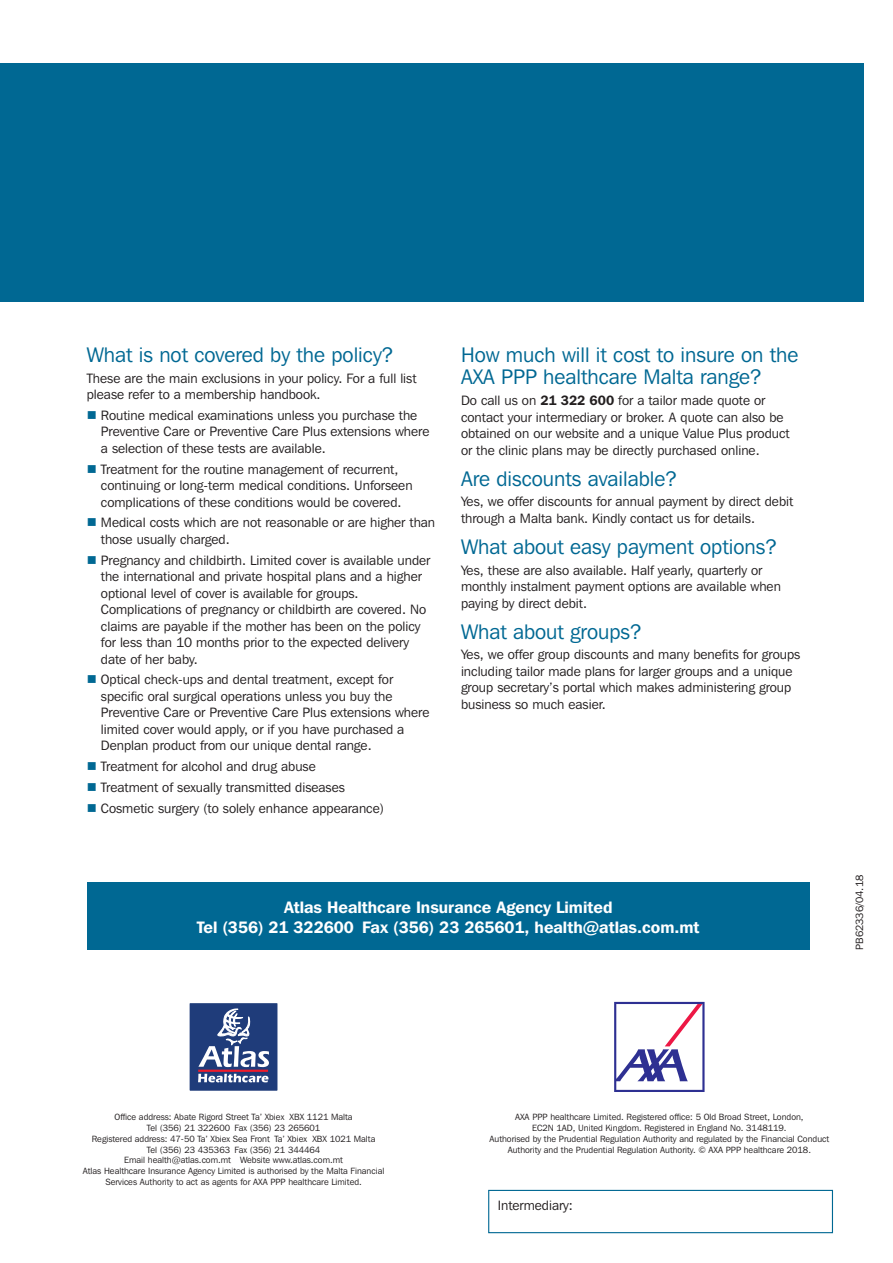
<style>
.page{position:relative;width:893px;height:1263px;background:#fff}
.page>*{position:absolute;margin:0;border:0;box-sizing:border-box;transform-origin:0 0}
.QUESTION{font:21px/22.5px "Franklin Gothic IT Cby BT";color:#006893}
.t1{font:600 16.5px "Franklin Gothic IT Cby BT";color:#fff}
.COPY{font:13.5px/16.5px "Franklin Gothic IT Cby BT";color:#231f20}
.List_Paragraph{font:10.5px "Franklin Gothic IT Cby BT";color:#231f20}
.COPY-2{font:9px/10.8px "Franklin Gothic IT Cby BT";color:#231f20;text-align:center}
.s1{color:#006893}
.s2{font-weight:600}
</style>
<div class="page">
<div style="left:488px;top:1190px;width:345px;height:43px;border:1px solid #006893"></div>
<div style="left:87px;top:882px;width:723px;height:68px;background:#006893"></div>
<div style="left:0;top:64px;width:863px;height:238px;background:#006893"></div>
<div style="left:189px;top:1002px;width:89px;height:89px;background:#1f3c7a"></div>
<div style="left:188px;top:1002px;width:91px;height:90px;border:1px solid #fff"></div>
<hr style="left:198px;top:1069px;width:70px;height:3px;background:#ee1b2b">
<svg style="left:198px;top:1008px;width:71px;height:59px"></svg>
<svg style="left:198px;top:1074px;width:70px;height:8px"></svg>
<svg style="left:614px;top:1002px;width:91px;height:90px"></svg>
<p class="QUESTION" style="left:87px;top:343px;width:308px">What is not covered by the policy?</p>
<p class="COPY" style="left:87px;top:369px;width:331px">These are the main exclusions in your policy. For a full list please refer to a membership handbook.</p>
<p class="COPY" style="left:101px;top:407px;width:330px;text-indent:-14px"><span class="s1">■</span> Routine medical examinations unless you purchase the<br>Preventive Care or Preventive Care Plus extensions where a selection of these tests are available.</p>
<p class="COPY" style="left:101px;top:460px;width:313px;text-indent:-14px"><span class="s1">■</span> Treatment for the routine management of recurrent, continuing or long-term medical conditions. Unforseen complications of these conditions would be covered.</p>
<p class="COPY" style="left:101px;top:514px;width:336px;text-indent:-14px"><span class="s1">■</span> Medical costs which are not reasonable or are higher than those usually charged.</p>
<p class="COPY" style="left:101px;top:551px;width:331px;text-indent:-14px"><span class="s1">■</span> Pregnancy and childbirth. Limited cover is available under the international and private hospital plans and a higher optional level of cover is available for groups.<br>Complications of pregnancy or childbirth are covered. No claims are payable if the mother has been on the policy for less than 10 months prior to the expected delivery date of her baby.</p>
<p class="COPY" style="left:101px;top:671px;width:330px;text-indent:-14px"><span class="s1">■</span> Optical check-ups and dental treatment, except for specific oral surgical operations unless you buy the Preventive Care or Preventive Care Plus extensions where limited cover would apply, or if you have purchased a Denplan product from our unique dental range.</p>
<p class="COPY" style="left:87px;top:758px;width:230px"><span class="s1">■</span> Treatment for alcohol and drug abuse</p>
<p class="COPY" style="left:87px;top:779px;width:260px"><span class="s1">■</span> Treatment of sexually transmitted diseases</p>
<p class="COPY" style="left:87px;top:799px;width:299px"><span class="s1">■</span> Cosmetic surgery (to solely enhance appearance)</p>
<p class="QUESTION" style="left:461px;top:343px;width:339px">How much will it cost to insure on the<br>AXA PPP healthcare Malta range?</p>
<p class="COPY" style="left:461px;top:392px;width:330px">Do call us on <span class="s2">21 322 600</span> for a tailor made quote or contact your intermediary or broker. A quote can also be obtained on our website and a unique Value Plus product or the clinic plans may be directly purchased online.</p>
<p class="QUESTION" style="left:461px;top:467px;width:218px">Are discounts available?</p>
<p class="COPY" style="left:461px;top:493px;width:334px">Yes, we offer discounts for annual payment by direct debit through a Malta bank. Kindly contact us for details.</p>
<p class="QUESTION" style="left:461px;top:535px;width:318px">What about easy payment options?</p>
<p class="COPY" style="left:461px;top:561px;width:321px">Yes, these are also available. Half yearly, quarterly or monthly instalment payment options are available when paying by direct debit.</p>
<p class="QUESTION" style="left:461px;top:620px;width:182px">What about groups?</p>
<p class="COPY" style="left:461px;top:646px;width:341px">Yes, we offer group discounts and many benefits for groups including tailor made plans for larger groups and a unique group secretary’s portal which makes administering group business so much easier.</p>
<p class="t1" style="left:284px;top:897px;width:330px">Atlas Healthcare Insurance Agency Limited</p>
<p class="t1" style="left:197px;top:916px;width:504px">Tel (356) 21 322600 Fax (356) 23 265601, health@atlas.com.mt</p>
<p class="List_Paragraph" style="left:853px;top:950px;width:76px;rotate:-90deg">PB62336/04.18</p>
<p class="COPY-2" style="left:115px;top:1111px;width:240px">Office address: Abate Rigord Street Ta’ Xbiex XBX 1121 Malta</p>
<p class="COPY-2" style="left:147px;top:1122px;width:175px">Tel (356) 21 322600 Fax (356) 23 265601</p>
<p class="COPY-2" style="left:92px;top:1133px;width:285px">Registered address: 47-50 Ta’ Xbiex Sea Front Ta’ Xbiex XBX 1021 Malta</p>
<p class="COPY-2" style="left:147px;top:1144px;width:175px">Tel (356) 23 435363 Fax (356) 21 344464</p>
<p class="COPY-2" style="left:124px;top:1154px;width:220px">Email health@atlas.com.mt Website www.atlas.com.mt</p>
<p class="COPY-2" style="left:83px;top:1165px;width:303px">Atlas Healthcare Insurance Agency Limited is authorised by the Malta Financial</p>
<p class="COPY-2" style="left:105px;top:1176px;width:258px">Services Authority to act as agents for AXA PPP healthcare Limited.</p>
<p class="COPY-2" style="left:515px;top:1111px;width:290px">AXA PPP healthcare Limited. Registered office: 5 Old Broad Street, London,<br>EC2N 1AD, United Kingdom. Registered in England No. 3148119.</p>
<p class="COPY-2" style="left:489px;top:1133px;width:341px">Authorised by the Prudential Regulation Authority and regulated by the Financial Conduct<br>Authority and the Prudential Regulation Authority. © AXA PPP healthcare 2018.</p>
<p class="COPY" style="left:498px;top:1196px;width:77px">Intermediary:</p>
</div>
